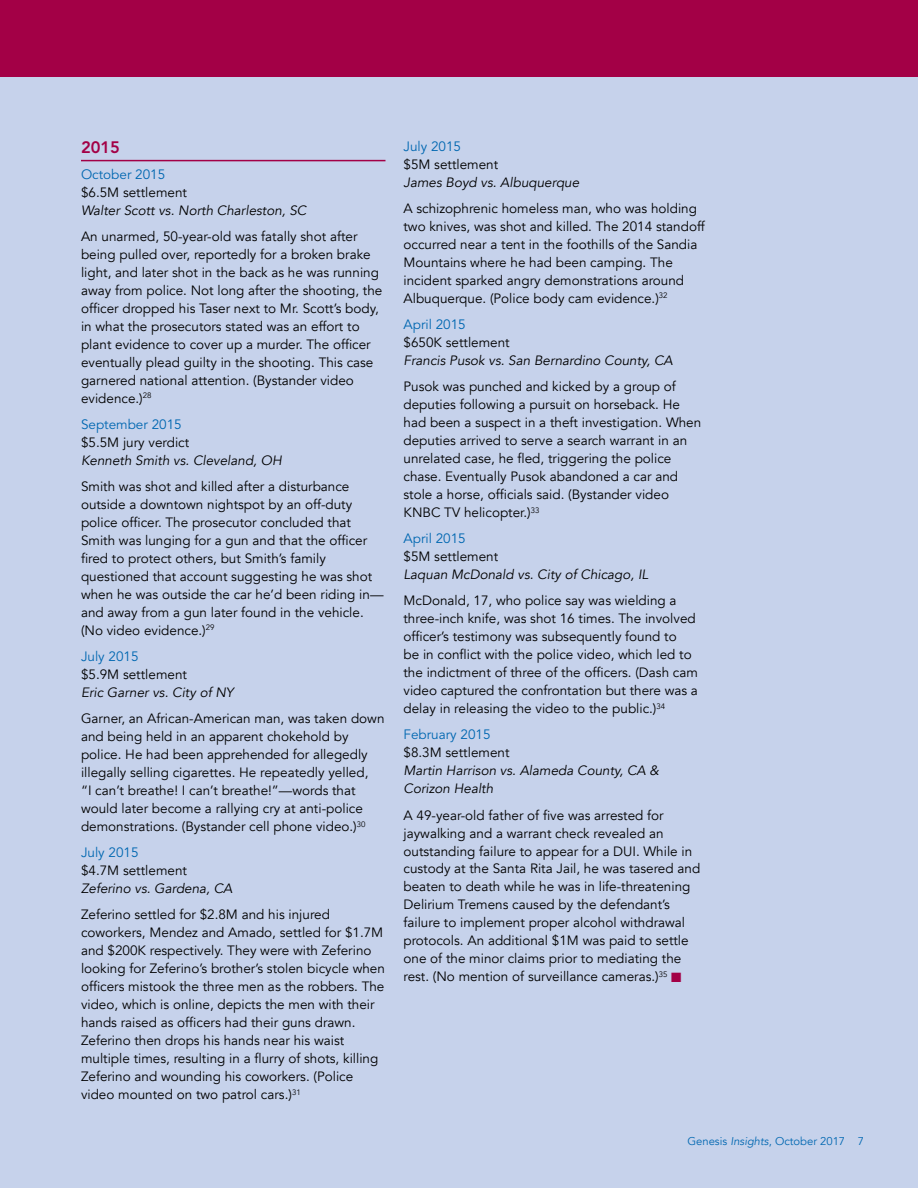
<style>
.page{position:relative;width:918px;height:1188px;background:#c6d2eb}
.page>*{position:absolute;margin:0;border:0;box-sizing:border-box;transform-origin:0 0}
.t1{font:800 16.5px "Avenir LT Std";color:#a30046}
.t2{font:13.5px/18px "Avenir";color:#000}
.t3{font:italic 13.5px/18px "Avenir";color:#000}
.t4{font:13.5px "Avenir LT Std";color:#0067b1}
.t5{font:11.25px "Avenir";color:#0067b1}
.s1{color:#a30046}
.s2{font-style:italic}
</style>
<div class="page">
<div style="left:0;top:0;width:918px;height:77px;background:#a30046"></div>
<hr style="left:81px;top:160px;width:305px;height:1px;background:#a30046">
<p class="t1" style="left:81px;top:138px;width:41px">2015</p>
<p class="t4" style="left:81px;top:166px;width:86px">October 2015</p>
<p class="t2" style="left:81px;top:183px;width:108px">$6.5M settlement</p>
<p class="t3" style="left:81px;top:201px;width:227px">Walter Scott vs. North Charleston, SC</p>
<p class="t2" style="left:81px;top:227px;width:303px">An unarmed, 50-year-old was fatally shot after being pulled over, reportedly for a broken brake light, and later shot in the back as he was running away from police. Not long after the shooting, the officer dropped his Taser next to Mr. Scott’s body, in what the prosecutors stated was an effort to plant evidence to cover up a murder. The officer eventually plead guilty in the shooting. This case garnered national attention. (Bystander video evidence.)<sup>28</sup></p>
<p class="t4" style="left:81px;top:416px;width:102px">September 2015</p>
<p class="t2" style="left:81px;top:433px;width:110px">$5.5M jury verdict</p>
<p class="t3" style="left:81px;top:451px;width:202px">Kenneth Smith vs. Cleveland, OH</p>
<p class="t2" style="left:81px;top:478px;width:304px">Smith was shot and killed after a disturbance outside a downtown nightspot by an off-duty police officer. The prosecutor concluded that Smith was lunging for a gun and that the officer fired to protect others, but Smith’s family questioned that account suggesting he was shot when he was outside the car he’d been riding in— and away from a gun later found in the vehicle. (No video evidence.)<sup>29</sup></p>
<p class="t4" style="left:81px;top:649px;width:59px">July 2015</p>
<p class="t2" style="left:81px;top:666px;width:108px">$5.9M settlement</p>
<p class="t3" style="left:81px;top:684px;width:154px">Eric Garner vs. City of NY</p>
<p class="t2" style="left:81px;top:710px;width:305px">Garner, an African-American man, was taken down and being held in an apparent chokehold by police. He had been apprehended for allegedly illegally selling cigarettes. He repeatedly yelled,<br>“I can’t breathe! I can’t breathe!”—words that would later become a rallying cry at anti-police demonstrations. (Bystander cell phone video.)<sup>30</sup></p>
<p class="t4" style="left:81px;top:845px;width:59px">July 2015</p>
<p class="t2" style="left:81px;top:862px;width:108px">$4.7M settlement</p>
<p class="t3" style="left:81px;top:880px;width:153px">Zeferino vs. Gardena, CA</p>
<p class="t2" style="left:81px;top:906px;width:306px">Zeferino settled for $2.8M and his injured coworkers, Mendez and Amado, settled for $1.7M and $200K respectively. They were with Zeferino looking for Zeferino’s brother’s stolen bicycle when officers mistook the three men as the robbers. The video, which is online, depicts the men with their hands raised as officers had their guns drawn.<br>Zeferino then drops his hands near his waist multiple times, resulting in a flurry of shots, killing Zeferino and wounding his coworkers. (Police video mounted on two patrol cars.)<sup>31</sup></p>
<p class="t4" style="left:404px;top:138px;width:59px">July 2015</p>
<p class="t2" style="left:404px;top:155px;width:96px">$5M settlement</p>
<p class="t3" style="left:404px;top:173px;width:177px">James Boyd vs. Albuquerque</p>
<p class="t2" style="left:404px;top:200px;width:303px">A schizophrenic homeless man, who was holding two knives, was shot and killed. The 2014 standoff occurred near a tent in the foothills of the Sandia Mountains where he had been camping. The incident sparked angry demonstrations around Albuquerque. (Police body cam evidence.)<sup>32</sup></p>
<p class="t4" style="left:404px;top:317px;width:64px">April 2015</p>
<p class="t2" style="left:404px;top:334px;width:108px">$650K settlement</p>
<p class="t3" style="left:404px;top:352px;width:271px">Francis Pusok vs. San Bernardino County, CA</p>
<p class="t2" style="left:404px;top:378px;width:299px">Pusok was punched and kicked by a group of deputies following a pursuit on horseback. He had been a suspect in a theft investigation. When deputies arrived to serve a search warrant in an unrelated case, he fled, triggering the police chase. Eventually Pusok abandoned a car and stole a horse, officials said. (Bystander video KNBC TV helicopter.)<sup>33</sup></p>
<p class="t4" style="left:404px;top:531px;width:64px">April 2015</p>
<p class="t2" style="left:404px;top:548px;width:96px">$5M settlement</p>
<p class="t3" style="left:404px;top:566px;width:246px">Laquan McDonald vs. City of Chicago, IL</p>
<p class="t2" style="left:404px;top:592px;width:296px">McDonald, 17, who police say was wielding a three-inch knife, was shot 16 times. The involved officer’s testimony was subsequently found to<br>be in conflict with the police video, which led to the indictment of three of the officers. (Dash cam video captured the confrontation but there was a delay in releasing the video to the public.)<sup>34</sup></p>
<p class="t4" style="left:404px;top:727px;width:89px">February 2015</p>
<p class="t2" style="left:404px;top:744px;width:108px">$8.3M settlement</p>
<p class="t3" style="left:404px;top:762px;width:257px">Martin Harrison vs. Alameda County, CA &amp;<br>Corizon Health</p>
<p class="t2" style="left:404px;top:806px;width:298px">A 49-year-old father of five was arrested for jaywalking and a warrant check revealed an outstanding failure to appear for a DUI. While in custody at the Santa Rita Jail, he was tasered and beaten to death while he was in life-threatening Delirium Tremens caused by the defendant’s failure to implement proper alcohol withdrawal protocols. An additional $1M was paid to settle one of the minor claims prior to mediating the rest. (No mention of surveillance cameras.)<sup>35</sup> <span class="s1">■</span></p>
<p class="t5" style="left:687px;top:1135px;width:178px">Genesis <span class="s2">Insights</span>, October 2017 7</p>
</div>
